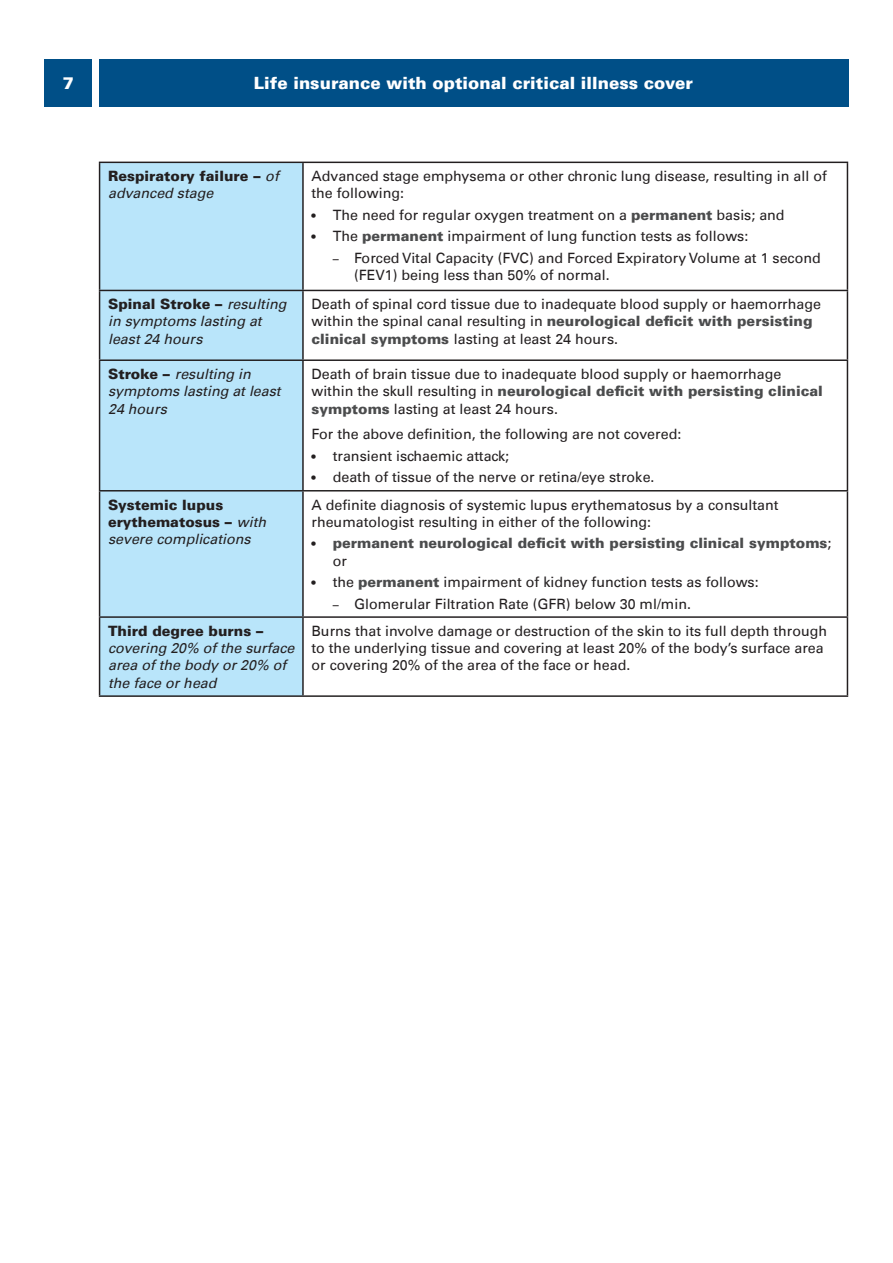
<style>
.page{position:relative;width:893px;height:1263px;background:#fff}
.page>*{position:absolute;margin:0;border:0;box-sizing:border-box;transform-origin:0 0}
.t1{font:900 16.95px "Univers LT";color:#fff}
.Body_text{font:14.25px/17.2px "Univers LT";color:#231f20}
.Body_text-2{font:italic 14.25px/17.2px "Univers LT";color:#231f20}
.Body_text-3{font:900 14.25px/17.2px "Univers LT";color:#231f20}
.t2{font:900 14.25px/17.2px "Univers LT";color:#4b4c4d}
.s1{font-weight:400;font-style:italic}
.s2{font-size:12px}
.s3{font-weight:900;color:#4b4c4d}
.s4{font-weight:900;font-style:normal}
.s5{font-weight:400;font-size:12px;color:#231f20}
.s6{font-weight:400;color:#231f20}
</style>
<div class="page">
<div style="left:99px;top:60px;width:749px;height:47px;background:#004f87"></div>
<div style="left:45px;top:60px;width:47px;height:47px;background:#004f87"></div>
<div style="left:100px;top:163px;width:202px;height:532px;background:#b9e5fa"></div>
<hr style="left:99px;top:162px;width:204px;height:1px;background:#231f20">
<hr style="left:99px;top:163px;width:1px;height:127px;background:#231f20">
<hr style="left:303px;top:162px;width:545px;height:1px;background:#231f20">
<hr style="left:302px;top:163px;width:2px;height:127px;background:#231f20">
<hr style="left:847px;top:163px;width:1px;height:127px;background:#231f20">
<hr style="left:99px;top:290px;width:204px;height:1px;background:#231f20">
<hr style="left:99px;top:291px;width:1px;height:68px;background:#231f20">
<hr style="left:303px;top:290px;width:545px;height:1px;background:#231f20">
<hr style="left:302px;top:291px;width:2px;height:68px;background:#231f20">
<hr style="left:847px;top:291px;width:1px;height:68px;background:#231f20">
<hr style="left:99px;top:359px;width:204px;height:2px;background:#231f20">
<hr style="left:99px;top:361px;width:1px;height:129px;background:#231f20">
<hr style="left:303px;top:359px;width:545px;height:2px;background:#231f20">
<hr style="left:302px;top:361px;width:2px;height:129px;background:#231f20">
<hr style="left:847px;top:361px;width:1px;height:129px;background:#231f20">
<hr style="left:99px;top:490px;width:204px;height:1px;background:#231f20">
<hr style="left:99px;top:491px;width:1px;height:125px;background:#231f20">
<hr style="left:303px;top:490px;width:545px;height:1px;background:#231f20">
<hr style="left:302px;top:491px;width:2px;height:125px;background:#231f20">
<hr style="left:847px;top:491px;width:1px;height:125px;background:#231f20">
<hr style="left:99px;top:616px;width:204px;height:2px;background:#231f20">
<hr style="left:99px;top:618px;width:1px;height:77px;background:#231f20">
<hr style="left:303px;top:616px;width:545px;height:2px;background:#231f20">
<hr style="left:302px;top:618px;width:2px;height:77px;background:#231f20">
<hr style="left:847px;top:618px;width:1px;height:77px;background:#231f20">
<hr style="left:99px;top:695px;width:204px;height:2px;background:#231f20">
<hr style="left:303px;top:695px;width:545px;height:2px;background:#231f20">
<p class="t1" style="left:63px;top:73px;width:13px">7</p>
<p class="t1" style="left:254px;top:73px;width:441px">Life insurance with optional critical illness cover</p>
<p class="Body_text-3" style="left:108px;top:167px;width:172px">Respiratory failure – <span class="s1">of advanced stage</span></p>
<p class="Body_text" style="left:311px;top:168px;width:517px">Advanced stage emphysema or other chronic lung disease, resulting in all of the following:</p>
<p class="Body_text" style="left:311px;top:206px;width:475px"><span class="s2">•</span> The need for regular oxygen treatment on a <span class="s3">permanent</span> basis; and</p>
<p class="Body_text" style="left:311px;top:228px;width:438px"><span class="s2">•</span> The <span class="s3">permanent</span> impairment of lung function tests as follows:</p>
<p class="Body_text" style="left:354px;top:249px;width:468px;text-indent:-21px"><span class="s2">–</span> Forced Vital Capacity (FVC) and Forced Expiratory Volume at 1 second (FEV1) being less than 50% of normal.</p>
<p class="Body_text-2" style="left:108px;top:296px;width:180px"><span class="s4">Spinal Stroke –</span> resulting in symptoms lasting at least 24 hours</p>
<p class="Body_text" style="left:311px;top:296px;width:511px">Death of spinal cord tissue due to inadequate blood supply or haemorrhage within the spinal canal resulting in <span class="s3">neurological deficit with persisting clinical symptoms</span> lasting at least 24 hours.</p>
<p class="Body_text-2" style="left:108px;top:365px;width:174px"><span class="s4">Stroke –</span> resulting in symptoms lasting at least<br>24 hours</p>
<p class="Body_text" style="left:311px;top:365px;width:513px">Death of brain tissue due to inadequate blood supply or haemorrhage within the skull resulting in <span class="s3">neurological deficit with persisting clinical symptoms</span> lasting at least 24 hours.</p>
<p class="Body_text" style="left:311px;top:426px;width:371px">For the above definition, the following are not covered:</p>
<p class="Body_text" style="left:311px;top:447px;width:199px"><span class="s2">•</span> transient ischaemic attack;</p>
<p class="Body_text" style="left:311px;top:469px;width:345px"><span class="s2">•</span> death of tissue of the nerve or retina/eye stroke.</p>
<p class="Body_text-3" style="left:108px;top:496px;width:160px">Systemic lupus erythematosus – <span class="s1">with severe complications</span></p>
<p class="Body_text" style="left:311px;top:496px;width:469px">A definite diagnosis of systemic lupus erythematosus by a consultant rheumatologist resulting in either of the following:</p>
<p class="t2" style="left:333px;top:534px;width:500px;text-indent:-21px"><span class="s5">•</span> permanent neurological deficit with persisting clinical symptoms<span class="s6">; or</span></p>
<p class="Body_text" style="left:311px;top:573px;width:449px"><span class="s2">•</span> the <span class="s3">permanent</span> impairment of kidney function tests as follows:</p>
<p class="Body_text" style="left:333px;top:595px;width:360px"><span class="s2">–</span> Glomerular Filtration Rate (GFR) below 30 ml/min.</p>
<p class="Body_text-2" style="left:108px;top:622px;width:188px"><span class="s4">Third degree burns – </span>covering 20% of the surface area of the body or 20% of the face or head</p>
<p class="Body_text" style="left:311px;top:622px;width:517px">Burns that involve damage or destruction of the skin to its full depth through to the underlying tissue and covering at least 20% of the body’s surface area or covering 20% of the area of the face or head.</p>
</div>
